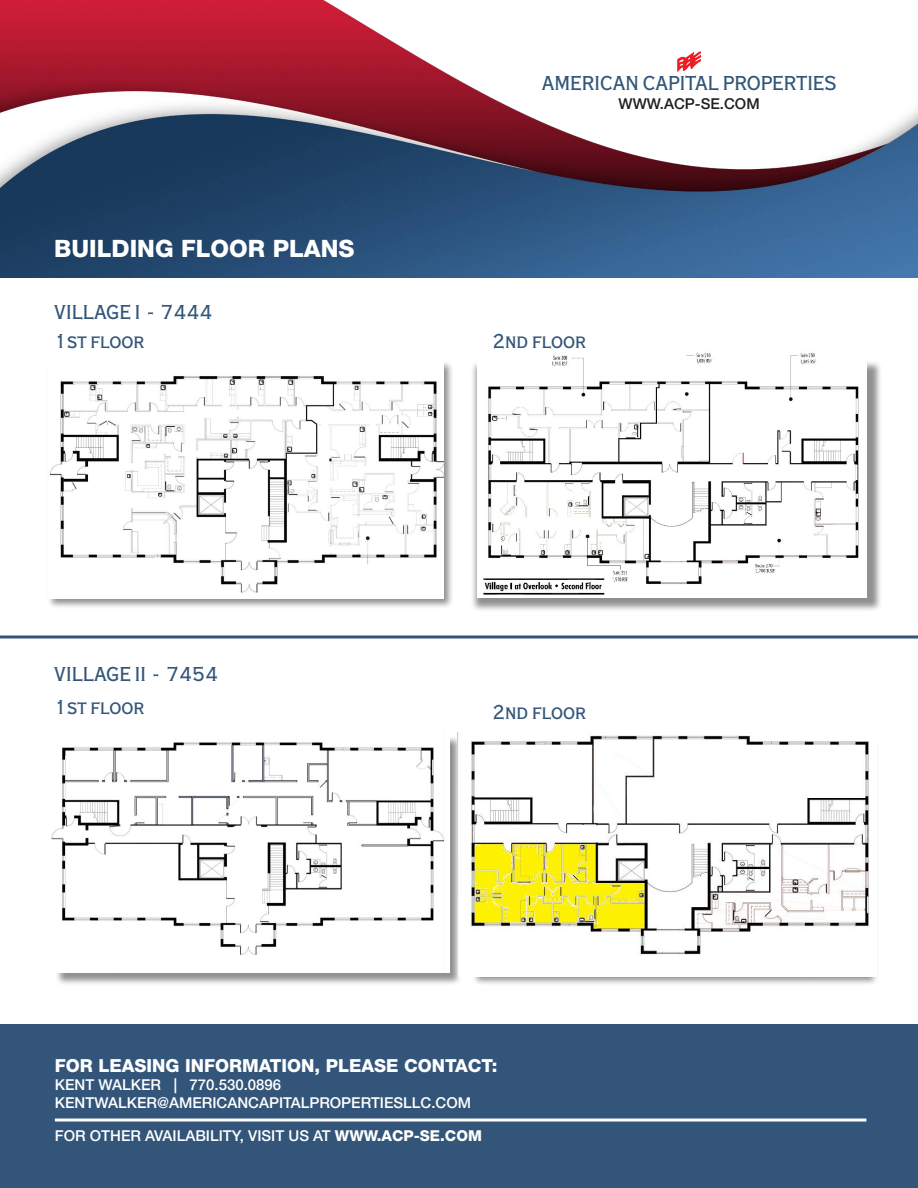
<style>
.page{position:relative;width:918px;height:1188px;background:#fff}
.page>*{position:absolute;margin:0;border:0;box-sizing:border-box;transform-origin:0 0}
.t1{font:800 24px "Helvetica Neue LT Pro";color:#fff}
.t2{font:500 21px "Copperplate Con";color:#325579}
.t3{font:800 18px "Helvetica Neue LT Pro";color:#fff}
.t4{font:500 15px/18px "Helvetica Neue LT Pro";color:#fff}
.t5{font:500 15px "Helvetica Neue LT Pro";color:#231f20}
.s1{font-weight:800}
</style>
<div class="page">
<img style="left:0;top:0;width:918px;height:277px">
<svg style="left:677px;top:51px;width:24px;height:21px"></svg>
<div style="left:47px;top:360px;width:407px;height:249px;background:#231f20;opacity:.5"></div>
<img style="left:48px;top:361px;width:395px;height:237px">
<div style="left:471px;top:360px;width:411px;height:252px;background:#231f20;opacity:.5"></div>
<div style="left:472px;top:735px;width:407px;height:250px;background:#231f20;opacity:.5"></div>
<div style="left:54px;top:735px;width:407px;height:250px;background:#231f20;opacity:.5"></div>
<hr style="left:0;top:635px;width:918px;height:3px;background:#325579">
<div style="left:0;top:1024px;width:918px;height:164px;background:#325579"></div>
<hr style="left:55px;top:1119px;width:811px;height:3px;background:#fff">
<img style="left:477px;top:353px;width:389px;height:245px">
<img style="left:51px;top:735px;width:399px;height:237px">
<img style="left:458px;top:732px;width:418px;height:245px">
<h1 class="t1" style="left:54px;top:234px;width:302px">BUILDING FLOOR PLANS</h1>
<h2 class="t2" style="left:54px;top:300px;width:160px">VILLAGE I - 7444</h2>
<h2 class="t2" style="left:542px;top:72px;width:296px">AMERICAN CAPITAL PROPERTIES</h2>
<p class="t5" style="left:619px;top:94px;width:143px">WWW.ACP-SE.COM</p>
<h2 class="t2" style="left:54px;top:329px;width:92px">1st floor</h2>
<h2 class="t2" style="left:492px;top:329px;width:95px">2nd floor</h2>
<h2 class="t2" style="left:54px;top:663px;width:165px">VILLAGE II - 7454</h2>
<h2 class="t2" style="left:54px;top:696px;width:92px">1st floor</h2>
<h2 class="t2" style="left:492px;top:701px;width:95px">2nd floor</h2>
<p class="t3" style="left:55px;top:1055px;width:444px">FOR LEASING INFORMATION, PLEASE CONTACT:</p>
<p class="t4" style="left:55px;top:1076px;width:418px">KENT WALKER | 770.530.0896<br>KENTWALKER@AMERICANCAPITALPROPERTIESLLC.COM</p>
<p class="t4" style="left:55px;top:1127px;width:429px">FOR OTHER AVAILABILITY, VISIT US AT <span class="s1">WWW.ACP-SE.COM</span></p>
</div>
